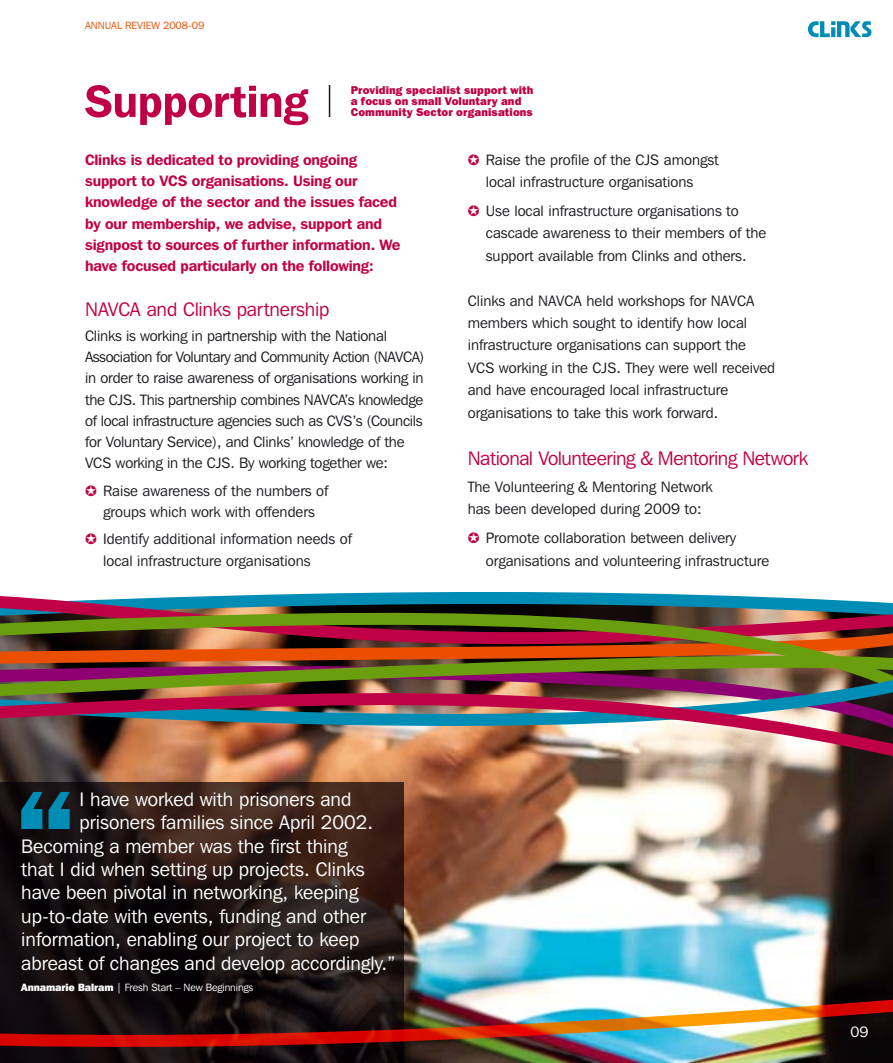
<style>
.page{position:relative;width:893px;height:1063px;background:#fff}
.page>*{position:absolute;margin:0;border:0;box-sizing:border-box;transform-origin:0 0}
.t1{font:19.5px "Franklin Gothic IT Cby BT";color:#fff}
.t2{font:19.5px "Franklin Gothic IT Cby BT";letter-spacing:-.02em;color:#c00046}
.t3{font:15px/22.5px "Franklin Gothic IT Cby BT";color:#1b1c20}
.t4{font:600 15px/21.1px "Franklin Gothic IT Cby BT";letter-spacing:-.01em;color:#c00046}
.t5{font:15px "Franklin Gothic IT Cby BT";color:#fff}
.t6{font:800 11.25px/11.1px "Franklin Gothic IT Cby BT";letter-spacing:.01em;color:#c00046}
.t7{font:10.5px "Franklin Gothic IT Cby BT";letter-spacing:-.01em;color:#fff}
.t8{font:10.5px "Franklin Gothic IT Cby BT";color:#ea4f00}
.s1{color:#c00046}
.s2{font-weight:800}
</style>
<div class="page">
<img style="left:0;top:763px;width:893px;height:300px">
<svg style="left:808px;top:21px;width:64px;height:16px"></svg>
<svg style="left:85px;top:85px;width:223px;height:40px"></svg>
<svg style="left:0;top:782px;width:404px;height:281px"></svg>
<svg style="left:0;top:592px;width:893px;height:14px"></svg>
<img style="left:0;top:606px;width:893px;height:17px">
<img style="left:0;top:623px;width:893px;height:140px">
<svg style="left:21px;top:792px;width:49px;height:37px"></svg>
<hr style="left:329px;top:85px;width:1px;height:31px;background:#1b1c20">
<img style="left:0;top:996px;width:893px;height:52px">
<p class="t8" style="left:85px;top:19px;width:121px">ANNUAL REVIEW 2008-09</p>
<p class="t6" style="left:351px;top:84px;width:184px">Providing specialist support with a focus on small Voluntary and<br>Community Sector organisations</p>
<p class="t4" style="left:85px;top:149px;width:317px">Clinks is dedicated to providing ongoing support to VCS organisations. Using our knowledge of the sector and the issues faced by our membership, we advise, support and signpost to sources of further information. We have focused particularly on the following:</p>
<h1 class="t2" style="left:85px;top:297px;width:246px">NAVCA and Clinks partnership</h1>
<p class="t3" style="left:85px;top:325px;width:341px;line-height:21.1px">Clinks is working in partnership with the National Association for Voluntary and Community Action (NAVCA) in order to raise awareness of organisations working in the CJS. This partnership combines NAVCA’s knowledge of local infrastructure agencies such as CVS’s (Councils for Voluntary Service), and Clinks’ knowledge of the VCS working in the CJS. By working together we:</p>
<p class="t3" style="left:85px;top:480px;width:245px;line-height:21.1px;text-align:center"><span class="s1">✪</span> Raise awareness of the numbers of groups which work with offenders</p>
<p class="t3" style="left:103px;top:528px;width:250px;line-height:21.1px;text-indent:-18px"><span class="s1">✪</span> Identify additional information needs of local infrastructure organisations</p>
<p class="t3" style="left:468px;top:148px;width:253px;text-align:center"><span class="s1">✪</span> Raise the profile of the CJS amongst local infrastructure organisations</p>
<p class="t3" style="left:486px;top:199px;width:282px;text-indent:-18px"><span class="s1">✪</span> Use local infrastructure organisations to cascade awareness to their members of the support available from Clinks and others.</p>
<p class="t3" style="left:468px;top:289px;width:309px">Clinks and NAVCA held workshops for NAVCA members which sought to identify how local infrastructure organisations can support the VCS working in the CJS. They were well received and have encouraged local infrastructure organisations to take this work forward.</p>
<h1 class="t2" style="left:468px;top:446px;width:342px">National Volunteering &amp; Mentoring Network</h1>
<p class="t3" style="left:468px;top:475px;width:246px">The Volunteering &amp; Mentoring Network has been developed during 2009 to:</p>
<p class="t3" style="left:486px;top:526px;width:285px;text-indent:-18px"><span class="s1">✪</span> Promote collaboration between delivery organisations and volunteering infrastructure</p>
<h1 class="t1" style="left:80px;top:787px;width:273px">I have worked with prisoners and</h1>
<h1 class="t1" style="left:80px;top:810px;width:295px">prisoners families since April 2002.</h1>
<h1 class="t1" style="left:21px;top:834px;width:328px">Becoming a member was the first thing</h1>
<h1 class="t1" style="left:21px;top:857px;width:345px">that I did when setting up projects. Clinks</h1>
<h1 class="t1" style="left:21px;top:881px;width:339px">have been pivotal in networking, keeping</h1>
<h1 class="t1" style="left:21px;top:904px;width:346px">up-to-date with events, funding and other</h1>
<h1 class="t1" style="left:21px;top:927px;width:340px">information, enabling our project to keep</h1>
<h1 class="t1" style="left:21px;top:951px;width:376px">abreast of changes and develop accordingly.”</h1>
<p class="t7" style="left:21px;top:981px;width:234px"><span class="s2">Annamarie Balram</span> | Fresh Start – New Beginnings</p>
<p class="t5" style="left:850px;top:1022px;width:19px">09</p>
</div>
